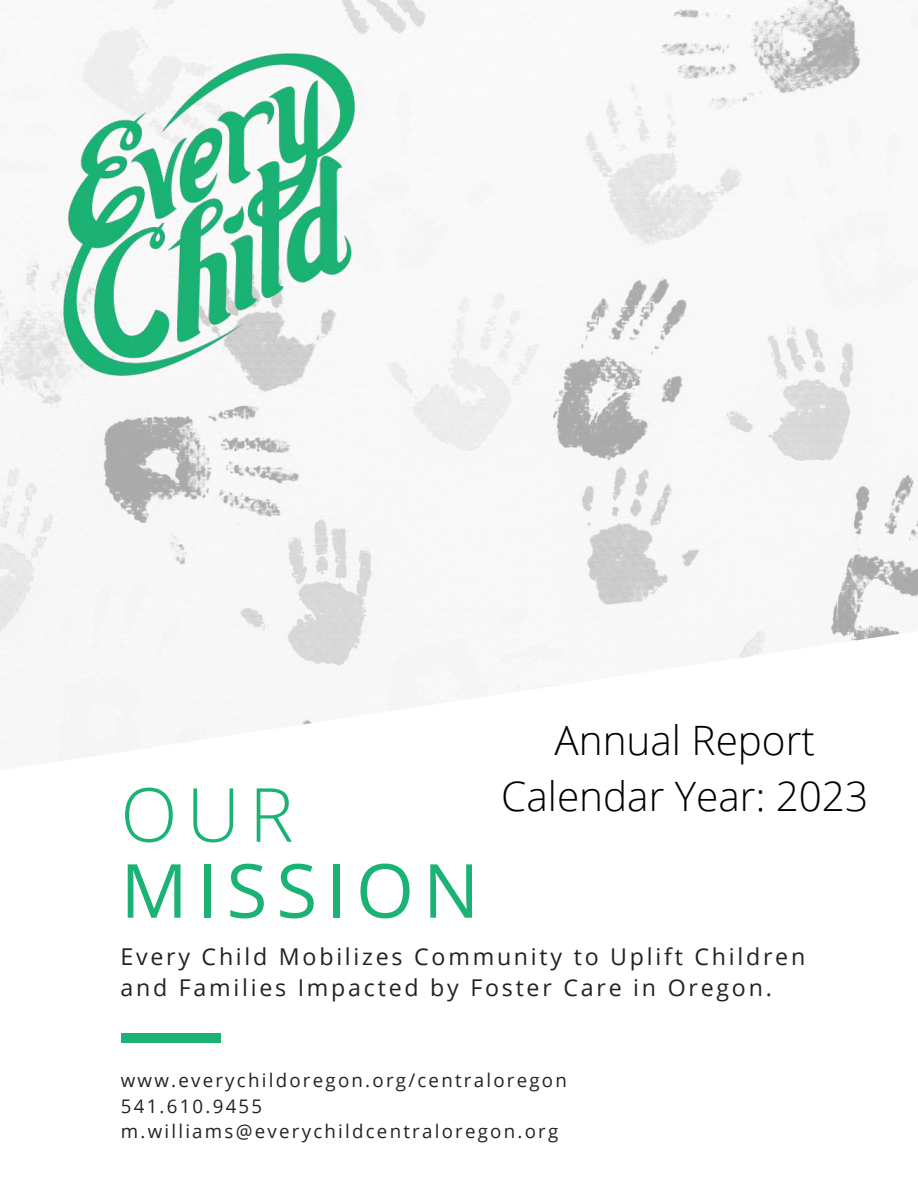
<style>
.page{position:relative;width:918px;height:1188px;background:#fff}
.page>*{position:absolute;margin:0;border:0;box-sizing:border-box;transform-origin:0 0}
.t1{font:74.7px "Open Sans";letter-spacing:.12em;color:#1ab374}
.t2{font:300 74.7px "Open Sans";color:#1ab374}
.t3{font:300 40.5px/55.9px "Open Sans";color:#000;text-align:center}
.t4{font:23.1px/31.5px "Open Sans";letter-spacing:.12em;color:#222}
.t5{font:18.75px/25.5px "Open Sans";letter-spacing:.12em;color:#222}
</style>
<div class="page">
<img style="left:0;top:0;width:918px;height:758px">
<div style="left:121px;top:1033px;width:99px;height:9px;background:#1ab374"></div>
<img style="left:22px;top:27px;width:374px;height:375px">
<h1 class="t2" style="left:120px;top:762px;width:175px">OUR</h1>
<h1 class="t1" style="left:120px;top:838px;width:360px">MISSION</h1>
<h2 class="t3" style="left:501px;top:712px;width:368px">Annual Report<br>Calendar Year: 2023</h2>
<p class="t4" style="left:120px;top:940px;width:686px">Every Child Mobilizes Community to Uplift Children and Families Impacted by Foster Care in Oregon.</p>
<p class="t5" style="left:121px;top:1067px;width:448px">www.everychildoregon.org/centraloregon<br>541.610.9455 m.williams@everychildcentraloregon.org</p>
</div>
